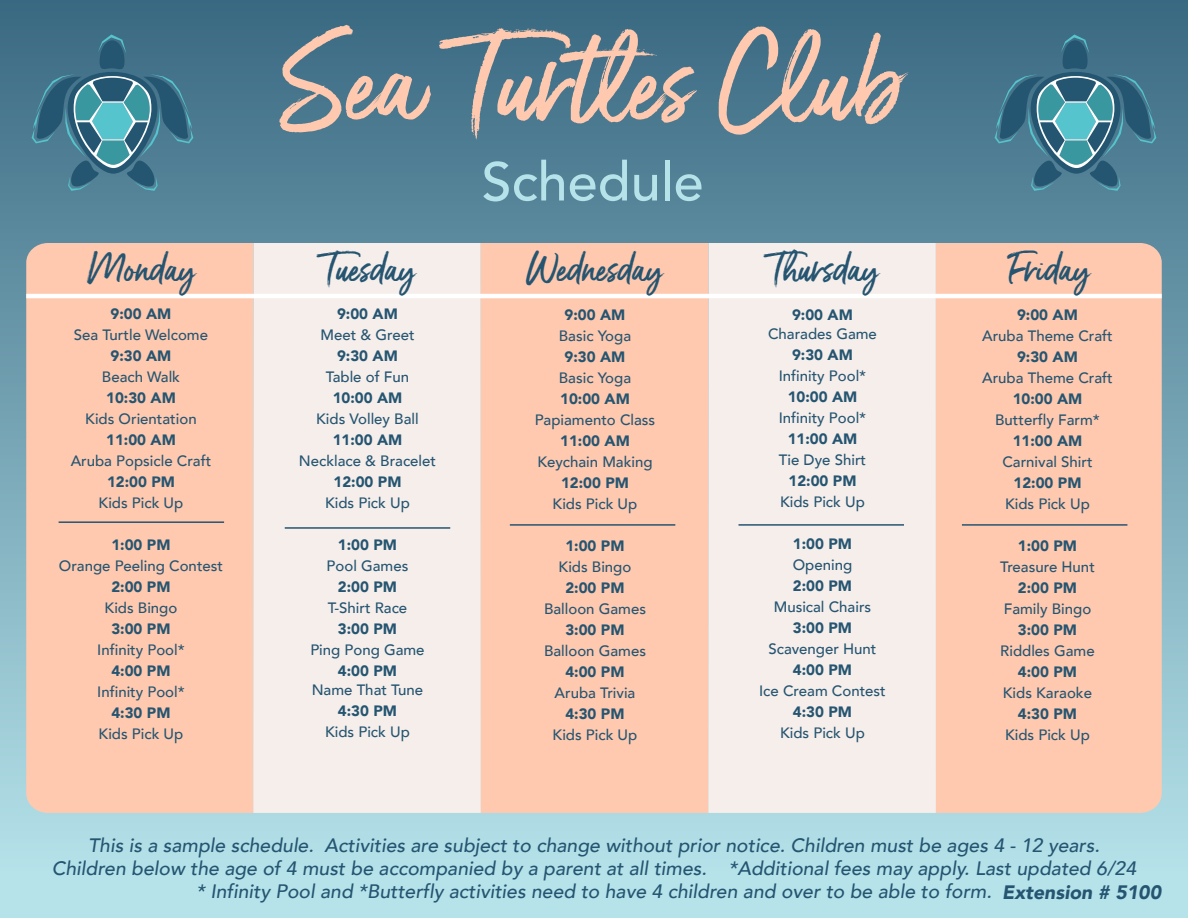
<style>
.page{position:relative;width:1188px;height:918px;background:#fff}
.page>*{position:absolute;margin:0;border:0;box-sizing:border-box;transform-origin:0 0}
.t1{font:116.4px "Gotcha Standup";color:#ffc9af}
.t2{font:500 54px "Avenir";color:#b6e3ea}
.t3{font:39px "Gotcha Standup";color:#255571}
.t4{font:italic 500 19.35px "Avenir";color:#255571}
.t5{font:500 15px "Avenir";color:#255571}
.t6{font:900 15px "Avenir";color:#255571}
.s1{font-weight:900}
</style>
<div class="page">
<div style="left:0;top:0;width:1188px;height:918px;background:linear-gradient(to bottom,#396982,#bbe8ee)"></div>
<svg style="left:32px;top:34px;width:161px;height:157px;background:#457a8f"></svg>
<svg style="left:995px;top:34px;width:161px;height:157px;background:#457a8f"></svg>
<div style="left:26px;top:243px;width:227px;height:570px;background:#ffc9af"></div>
<div style="left:253px;top:243px;width:228px;height:570px;background:#f6eeeb"></div>
<div style="left:481px;top:243px;width:227px;height:570px;background:#ffc9af"></div>
<div style="left:708px;top:243px;width:228px;height:570px;background:#f6eeeb"></div>
<div style="left:936px;top:243px;width:226px;height:570px;background:#ffc9af"></div>
<hr style="left:26px;top:294px;width:1136px;height:4px;background:#fff">
<hr style="left:59px;top:521px;width:165px;height:2px;background:#255571">
<hr style="left:739px;top:524px;width:165px;height:2px;background:#255571">
<hr style="left:962px;top:524px;width:165px;height:2px;background:#255571">
<hr style="left:285px;top:527px;width:165px;height:2px;background:#255571">
<hr style="left:510px;top:524px;width:165px;height:2px;background:#255571">
<h1 class="t1" style="left:283px;top:4px;width:621px">Sea Turtles Club</h1>
<h2 class="t2" style="left:482px;top:135px;width:224px">Schedule</h2>
<h3 class="t3" style="left:90px;top:242px;width:108px">Monday</h3>
<h3 class="t3" style="left:319px;top:242px;width:98px">Tuesday</h3>
<h3 class="t3" style="left:526px;top:242px;width:138px">Wednesday</h3>
<h3 class="t3" style="left:766px;top:242px;width:114px">Thursday</h3>
<h3 class="t3" style="left:1008px;top:242px;width:83px">Friday</h3>
<p class="t6" style="left:111px;top:301px;width:62px">9:00 AM</p>
<p class="t5" style="left:74px;top:322px;width:136px">Sea Turtle Welcome</p>
<p class="t6" style="left:111px;top:343px;width:62px">9:30 AM</p>
<p class="t5" style="left:102px;top:364px;width:80px">Beach Walk</p>
<p class="t6" style="left:106px;top:385px;width:71px">10:30 AM</p>
<p class="t5" style="left:85px;top:406px;width:113px">Kids Orientation</p>
<p class="t6" style="left:106px;top:427px;width:71px">11:00 AM</p>
<p class="t5" style="left:71px;top:448px;width:142px">Aruba Popsicle Craft</p>
<p class="t6" style="left:107px;top:469px;width:70px">12:00 PM</p>
<p class="t5" style="left:99px;top:490px;width:86px">Kids Pick Up</p>
<p class="t6" style="left:111px;top:532px;width:61px">1:00 PM</p>
<p class="t5" style="left:59px;top:553px;width:166px">Orange Peeling Contest</p>
<p class="t6" style="left:111px;top:574px;width:61px">2:00 PM</p>
<p class="t5" style="left:105px;top:595px;width:74px">Kids Bingo</p>
<p class="t6" style="left:111px;top:616px;width:61px">3:00 PM</p>
<p class="t5" style="left:97px;top:637px;width:89px">Infinity Pool*</p>
<p class="t6" style="left:111px;top:658px;width:61px">4:00 PM</p>
<p class="t5" style="left:97px;top:679px;width:89px">Infinity Pool*</p>
<p class="t6" style="left:111px;top:700px;width:61px">4:30 PM</p>
<p class="t5" style="left:99px;top:721px;width:86px">Kids Pick Up</p>
<p class="t6" style="left:337px;top:301px;width:62px">9:00 AM</p>
<p class="t5" style="left:320px;top:322px;width:96px">Meet &amp; Greet</p>
<p class="t6" style="left:337px;top:343px;width:62px">9:30 AM</p>
<p class="t5" style="left:326px;top:364px;width:85px">Table of Fun</p>
<p class="t6" style="left:333px;top:385px;width:71px">10:00 AM</p>
<p class="t5" style="left:316px;top:406px;width:104px">Kids Volley Ball</p>
<p class="t6" style="left:333px;top:427px;width:71px">11:00 AM</p>
<p class="t5" style="left:299px;top:448px;width:139px">Necklace &amp; Bracelet</p>
<p class="t6" style="left:334px;top:469px;width:70px">12:00 PM</p>
<p class="t5" style="left:325px;top:490px;width:86px">Kids Pick Up</p>
<p class="t6" style="left:338px;top:532px;width:61px">1:00 PM</p>
<p class="t5" style="left:327px;top:553px;width:83px">Pool Games</p>
<p class="t6" style="left:338px;top:574px;width:61px">2:00 PM</p>
<p class="t5" style="left:328px;top:595px;width:81px">T-Shirt Race</p>
<p class="t6" style="left:338px;top:616px;width:61px">3:00 PM</p>
<p class="t5" style="left:310px;top:637px;width:116px">Ping Pong Game</p>
<p class="t6" style="left:338px;top:658px;width:61px">4:00 PM</p>
<p class="t5" style="left:312px;top:677px;width:113px">Name That Tune</p>
<p class="t6" style="left:338px;top:698px;width:61px">4:30 PM</p>
<p class="t5" style="left:325px;top:719px;width:86px">Kids Pick Up</p>
<p class="t6" style="left:1017px;top:302px;width:62px">9:00 AM</p>
<p class="t5" style="left:982px;top:323px;width:132px">Aruba Theme Craft</p>
<p class="t6" style="left:1017px;top:344px;width:62px">9:30 AM</p>
<p class="t5" style="left:982px;top:365px;width:132px">Aruba Theme Craft</p>
<p class="t6" style="left:1013px;top:386px;width:71px">10:00 AM</p>
<p class="t5" style="left:995px;top:407px;width:106px">Butterfly Farm*</p>
<p class="t6" style="left:1013px;top:428px;width:71px">11:00 AM</p>
<p class="t5" style="left:1002px;top:449px;width:92px">Carnival Shirt</p>
<p class="t6" style="left:1013px;top:470px;width:70px">12:00 PM</p>
<p class="t5" style="left:1005px;top:491px;width:86px">Kids Pick Up</p>
<p class="t6" style="left:1018px;top:533px;width:61px">1:00 PM</p>
<p class="t5" style="left:1000px;top:554px;width:96px">Treasure Hunt</p>
<p class="t6" style="left:1018px;top:575px;width:61px">2:00 PM</p>
<p class="t5" style="left:1004px;top:596px;width:89px">Family Bingo</p>
<p class="t6" style="left:1018px;top:617px;width:61px">3:00 PM</p>
<p class="t5" style="left:1000px;top:638px;width:96px">Riddles Game</p>
<p class="t6" style="left:1018px;top:659px;width:61px">4:00 PM</p>
<p class="t5" style="left:1003px;top:680px;width:91px">Kids Karaoke</p>
<p class="t6" style="left:1018px;top:701px;width:61px">4:30 PM</p>
<p class="t5" style="left:1005px;top:722px;width:86px">Kids Pick Up</p>
<p class="t6" style="left:792px;top:302px;width:62px">9:00 AM</p>
<p class="t5" style="left:768px;top:321px;width:110px">Charades Game</p>
<p class="t6" style="left:792px;top:342px;width:62px">9:30 AM</p>
<p class="t5" style="left:779px;top:363px;width:89px">Infinity Pool*</p>
<p class="t6" style="left:788px;top:384px;width:71px">10:00 AM</p>
<p class="t5" style="left:779px;top:405px;width:89px">Infinity Pool*</p>
<p class="t6" style="left:788px;top:426px;width:71px">11:00 AM</p>
<p class="t5" style="left:779px;top:447px;width:89px">Tie Dye Shirt</p>
<p class="t6" style="left:788px;top:468px;width:70px">12:00 PM</p>
<p class="t5" style="left:780px;top:489px;width:86px">Kids Pick Up</p>
<p class="t6" style="left:793px;top:531px;width:61px">1:00 PM</p>
<p class="t5" style="left:793px;top:552px;width:61px">Opening</p>
<p class="t6" style="left:793px;top:573px;width:61px">2:00 PM</p>
<p class="t5" style="left:774px;top:594px;width:99px">Musical Chairs</p>
<p class="t6" style="left:793px;top:615px;width:61px">3:00 PM</p>
<p class="t5" style="left:768px;top:636px;width:110px">Scavenger Hunt</p>
<p class="t6" style="left:793px;top:657px;width:61px">4:00 PM</p>
<p class="t5" style="left:759px;top:678px;width:128px">Ice Cream Contest</p>
<p class="t6" style="left:793px;top:699px;width:61px">4:30 PM</p>
<p class="t5" style="left:780px;top:720px;width:86px">Kids Pick Up</p>
<p class="t6" style="left:565px;top:302px;width:62px">9:00 AM</p>
<p class="t5" style="left:559px;top:323px;width:74px">Basic Yoga</p>
<p class="t6" style="left:565px;top:344px;width:62px">9:30 AM</p>
<p class="t5" style="left:559px;top:365px;width:74px">Basic Yoga</p>
<p class="t6" style="left:560px;top:386px;width:71px">10:00 AM</p>
<p class="t5" style="left:535px;top:407px;width:122px">Papiamento Class</p>
<p class="t6" style="left:560px;top:428px;width:71px">11:00 AM</p>
<p class="t5" style="left:537px;top:449px;width:117px">Keychain Making</p>
<p class="t6" style="left:561px;top:470px;width:70px">12:00 PM</p>
<p class="t5" style="left:553px;top:491px;width:86px">Kids Pick Up</p>
<p class="t6" style="left:565px;top:533px;width:61px">1:00 PM</p>
<p class="t5" style="left:559px;top:554px;width:74px">Kids Bingo</p>
<p class="t6" style="left:565px;top:575px;width:61px">2:00 PM</p>
<p class="t5" style="left:544px;top:596px;width:103px">Balloon Games</p>
<p class="t6" style="left:565px;top:617px;width:61px">3:00 PM</p>
<p class="t5" style="left:544px;top:638px;width:103px">Balloon Games</p>
<p class="t6" style="left:565px;top:659px;width:61px">4:00 PM</p>
<p class="t5" style="left:555px;top:680px;width:82px">Aruba Trivia</p>
<p class="t6" style="left:565px;top:701px;width:61px">4:30 PM</p>
<p class="t5" style="left:553px;top:722px;width:86px">Kids Pick Up</p>
<p class="t4" style="left:88px;top:833px;width:1013px">This is a sample schedule. Activities are subject to change without prior notice. Children must be ages 4 - 12 years.</p>
<p class="t4" style="left:52px;top:857px;width:1086px">Children below the age of 4 must be accompanied by a parent at all times. *Additional fees may apply. Last updated 6/24</p>
<p class="t4" style="left:196px;top:880px;width:967px">* Infinity Pool and *Butterfly activities need to have 4 children and over to be able to form. <span class="s1">Extension # 5100</span></p>
</div>
